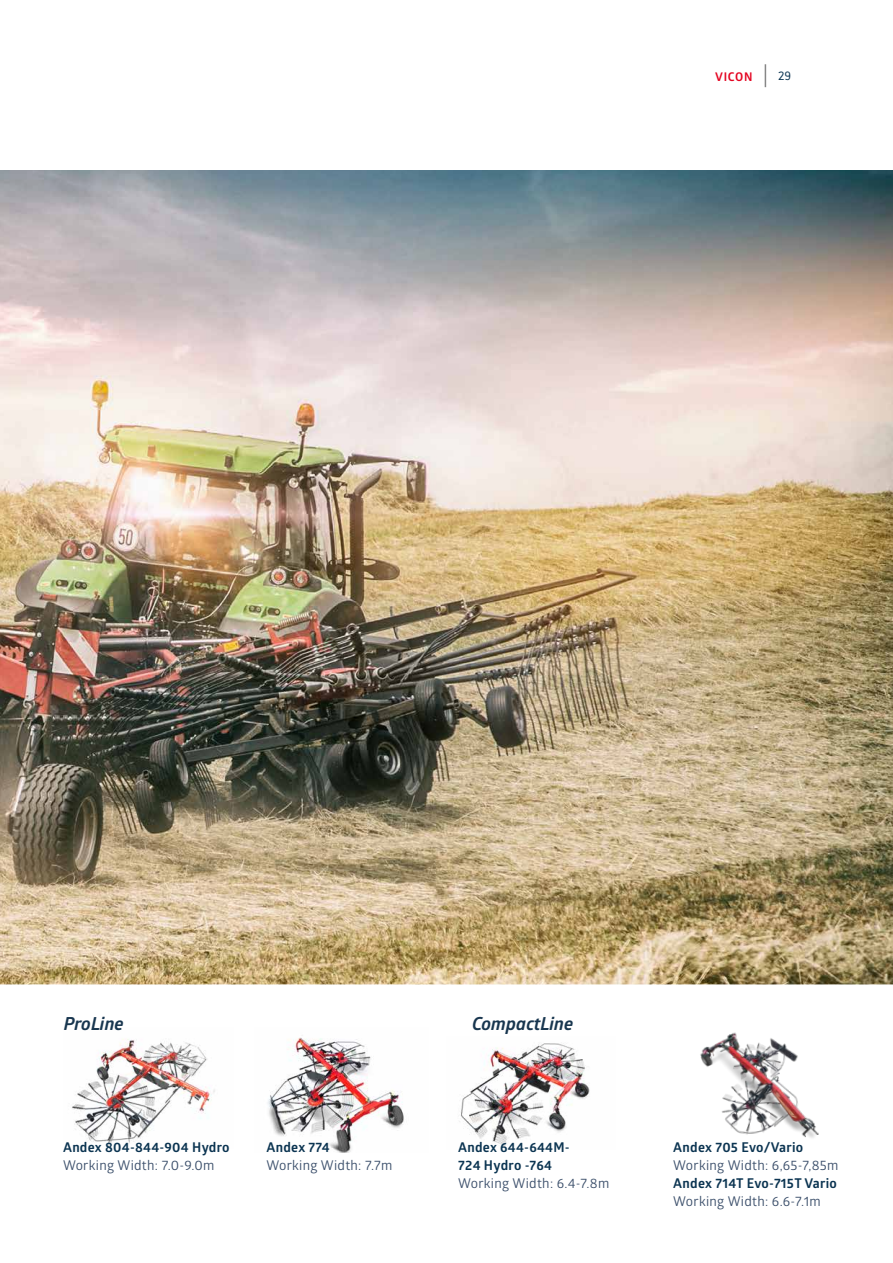
<style>
.page{position:relative;width:893px;height:1263px;background:#fff}
.page>*{position:absolute;margin:0;border:0;box-sizing:border-box;transform-origin:0 0}
.t1{font:italic 700 18px "Glober";color:#18364f}
.t2{font:13.5px "Glober";letter-spacing:.02em;color:#394d69}
.t3{font:700 13.5px/18px "Glober";letter-spacing:.02em;color:#0b3451}
.t4{font:700 12px "Glober";letter-spacing:.06em;color:#e40421}
.t5{font:12px "Ruda";color:#0b3451}
</style>
<div class="page">
<img style="left:0;top:170px;width:893px;height:814px">
<img style="left:268px;top:1037px;width:136px;height:115px">
<img style="left:459px;top:1043px;width:131px;height:104px">
<img style="left:700px;top:1032px;width:119px;height:106px">
<img style="left:72px;top:1039px;width:143px;height:108px">
<svg style="left:765px;top:64px;width:1px;height:23px"></svg>
<p class="t4" style="left:715px;top:68px;width:39px">VICON</p>
<p class="t5" style="left:778px;top:70px;width:15px">29</p>
<h1 class="t1" style="left:64px;top:1012px;width:61px">ProLine</h1>
<h1 class="t1" style="left:472px;top:1012px;width:103px">CompactLine</h1>
<p class="t3" style="left:63px;top:1138px;width:168px">Andex 804-844-904 Hydro</p>
<p class="t2" style="left:63px;top:1156px;width:153px">Working Width: 7.0-9.0m</p>
<p class="t3" style="left:266px;top:1138px;width:65px">Andex 774</p>
<p class="t2" style="left:266px;top:1156px;width:127px">Working Width: 7.7m</p>
<p class="t3" style="left:458px;top:1138px;width:113px">Andex 644-644M-<br>724 Hydro -764</p>
<p class="t2" style="left:458px;top:1174px;width:153px">Working Width: 6.4-7.8m</p>
<p class="t3" style="left:673px;top:1138px;width:131px">Andex 705 Evo/Vario</p>
<p class="t2" style="left:673px;top:1156px;width:167px">Working Width: 6,65-7,85m</p>
<p class="t3" style="left:673px;top:1174px;width:165px">Andex 714T Evo-715T Vario</p>
<p class="t2" style="left:673px;top:1192px;width:149px">Working Width: 6.6-7.1m</p>
</div>
